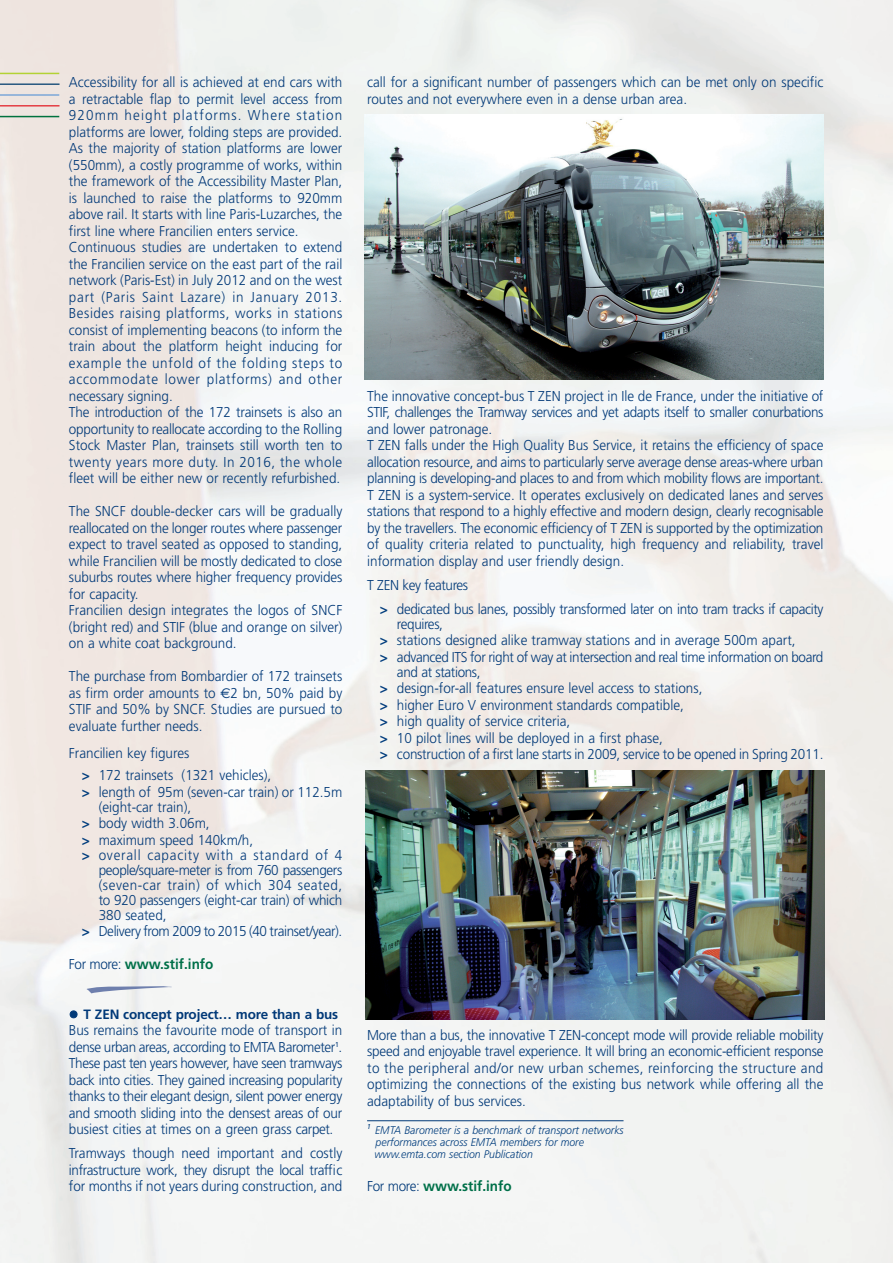
<style>
.page{position:relative;width:893px;height:1263px;background:#fff}
.page>*{position:absolute;margin:0;border:0;box-sizing:border-box;transform-origin:0 0}
.t1{font:300 14.25px/16.5px "Frutiger";color:#013978;scale:.94 1}
.t2{font:300 14.25px/16.5px "Frutiger";letter-spacing:-.03em;color:#013978;scale:.94 1}
.t3{font:700 14.25px "Frutiger";color:#007049;scale:.94 1}
.t4{font:700 13.5px "Frutiger";letter-spacing:-.01em;color:#013978}
.t5{font:italic 300 11.1px/12px "Frutiger";color:#013d7d;scale:.94 1}
.t6{font:italic 7.2px "Frutiger";color:#013d7d;scale:.94 1}
.s1{font-family:"Euro Sans";font-weight:400}
.s2{font-weight:700;color:#013d7d}
.s3{font-weight:300;color:#013978}
</style>
<div class="page">
<img style="left:0;top:0;width:893px;height:1263px">
<hr style="left:0;top:73px;width:59px;height:1px;background:#b3d234">
<hr style="left:0;top:83px;width:60px;height:2px;background:#27587f">
<hr style="left:0;top:94px;width:59px;height:2px;background:#7ca7d8">
<hr style="left:0;top:105px;width:60px;height:2px;background:#e43e44">
<hr style="left:0;top:116px;width:59px;height:1px;background:#00723e">
<svg style="left:87px;top:986px;width:85px;height:7px"></svg>
<img style="left:364px;top:115px;width:459px;height:264px">
<img style="left:366px;top:770px;width:459px;height:249px">
<hr style="left:367px;top:1120px;width:256px;height:1px;background:#013978">
<svg style="left:70px;top:1011px;width:7px;height:7px"></svg>
<p class="t1" style="left:69px;top:75px;width:292px">Accessibility for all is achieved at end cars with a retractable flap to permit level access from 920mm height platforms. Where station platforms are lower, folding steps are provided.<br>As the majority of station platforms are lower (550mm), a costly programme of works, within the framework of the Accessibility Master Plan, is launched to raise the platforms to 920mm above rail. It starts with line Paris-Luzarches, the first line where Francilien enters service.<br>Continuous studies are undertaken to extend the Francilien service on the east part of the rail network (Paris-Est) in July 2012 and on the west part (Paris Saint Lazare) in January 2013.<br>Besides raising platforms, works in stations consist of implementing beacons (to inform the train about the platform height inducing for example the unfold of the folding steps to accommodate lower platforms) and other necessary signing.<br>The introduction of the 172 trainsets is also an opportunity to reallocate according to the Rolling Stock Master Plan, trainsets still worth ten to twenty years more duty. In 2016, the whole fleet will be either new or recently refurbished.</p>
<p class="t1" style="left:69px;top:504px;width:292px">The SNCF double-decker cars will be gradually reallocated on the longer routes where passenger expect to travel seated as opposed to standing, while Francilien will be mostly dedicated to close suburbs routes where higher frequency provides for capacity.<br>Francilien design integrates the logos of SNCF (bright red) and STIF (blue and orange on silver) on a white coat background.</p>
<p class="t1" style="left:69px;top:669px;width:292px;text-align:justify">The purchase from Bombardier of 172 trainsets as firm order amounts to <span class="s1">€</span>2 bn, 50% paid by STIF and 50% by SNCF. Studies are pursued to evaluate further needs.</p>
<p class="t1" style="left:82px;top:743px;width:203px;line-height:22.5px;text-indent:-13px">Francilien key figures<br><span class="s2">&gt;</span> 172 trainsets (1321 vehicles),</p>
<p class="t1" style="left:99px;top:785px;width:261px;line-height:15px;text-indent:-17px"><span class="s2">&gt;</span> length of 95m (seven-car train) or 112.5m (eight-car train),</p>
<p class="t1" style="left:82px;top:816px;width:184px"><span class="s2">&gt;</span> body width 3.06m,<br><span class="s2">&gt;</span> maximum speed 140km/h,</p>
<p class="t1" style="left:99px;top:848px;width:261px;line-height:15px;text-align:justify;text-indent:-17px"><span class="s2">&gt;</span> overall capacity with a standard of 4 people/square-meter is from 760 passengers (seven-car train) of which 304 seated, to 920 passengers (eight-car train) of which 380 seated,</p>
<p class="t2" style="left:82px;top:924px;width:279px"><span class="s2">&gt;</span> Delivery from 2009 to 2015 (40 trainset/year).</p>
<p class="t3" style="left:69px;top:959px;width:155px"><span class="s3">For more:</span> www.stif.info</p>
<p class="t4" style="left:84px;top:1009px;width:256px">T ZEN concept project… more than a bus</p>
<p class="t1" style="left:69px;top:1023px;width:292px;text-align:justify">Bus remains the favourite mode of transport in dense urban areas, according to EMTA Barometer<sup>1</sup>.<br>These past ten years however, have seen tramways back into cities. They gained increasing popularity thanks to their elegant design, silent power energy and smooth sliding into the densest areas of our busiest cities at times on a green grass carpet.</p>
<p class="t1" style="left:69px;top:1146px;width:292px;text-align:justify">Tramways though need important and costly infrastructure work, they disrupt the local traffic for months if not years during construction, and</p>
<p class="t1" style="left:367px;top:75px;width:487px">call for a significant number of passengers which can be met only on specific routes and not everywhere even in a dense urban area.</p>
<p class="t1" style="left:367px;top:389px;width:487px">The innovative concept-bus T ZEN project in Ile de France, under the initiative of STIF, challenges the Tramway services and yet adapts itself to smaller conurbations and lower patronage.<br>T ZEN falls under the High Quality Bus Service, it retains the efficiency of space allocation resource, and aims to particularly serve average dense areas-where urban planning is developing-and places to and from which mobility flows are important.<br>T ZEN is a system-service. It operates exclusively on dedicated lanes and serves stations that respond to a highly effective and modern design, clearly recognisable by the travellers. The economic efficiency of T ZEN is supported by the optimization of quality criteria related to punctuality, high frequency and reliability, travel information display and user friendly design.</p>
<p class="t2" style="left:380px;top:574px;width:473px;line-height:24px;text-indent:-13px">T ZEN key features<br><span class="s2">&gt;</span> dedicated bus lanes, possibly transformed later on into tram tracks if capacity</p>
<p class="t2" style="left:380px;top:617px;width:473px;text-indent:17px">requires,<br><span class="s2">&gt;</span> stations designed alike tramway stations and in average 500m apart,<br><span class="s2">&gt;</span> advanced ITS for right of way at intersection and real time information on board</p>
<p class="t1" style="left:380px;top:665px;width:473px;text-indent:17px">and at stations,<br><span class="s2">&gt;</span> design-for-all features ensure level access to stations,<br><span class="s2">&gt;</span> higher Euro V environment standards compatible,<br><span class="s2">&gt;</span> high quality of service criteria,<br><span class="s2">&gt;</span> 10 pilot lines will be deployed in a first phase,<br><span class="s2">&gt;</span> construction of a first lane starts in 2009, service to be opened in Spring 2011.</p>
<p class="t1" style="left:367px;top:1028px;width:487px;text-align:justify">More than a bus, the innovative T ZEN-concept mode will provide reliable mobility speed and enjoyable travel experience. It will bring an economic-efficient response to the peripheral and/or new urban schemes, reinforcing the structure and optimizing the connections of the existing bus network while offering all the adaptability of bus services.</p>
<p class="t6" style="left:367px;top:1124px;width:5px">1</p>
<p class="t5" style="left:374px;top:1125px;width:267px">EMTA Barometer is a benchmark of transport networks performances across EMTA members for more www.emta.com section Publication</p>
<p class="t3" style="left:367px;top:1181px;width:155px"><span class="s3">For more:</span> www.stif.info</p>
</div>
